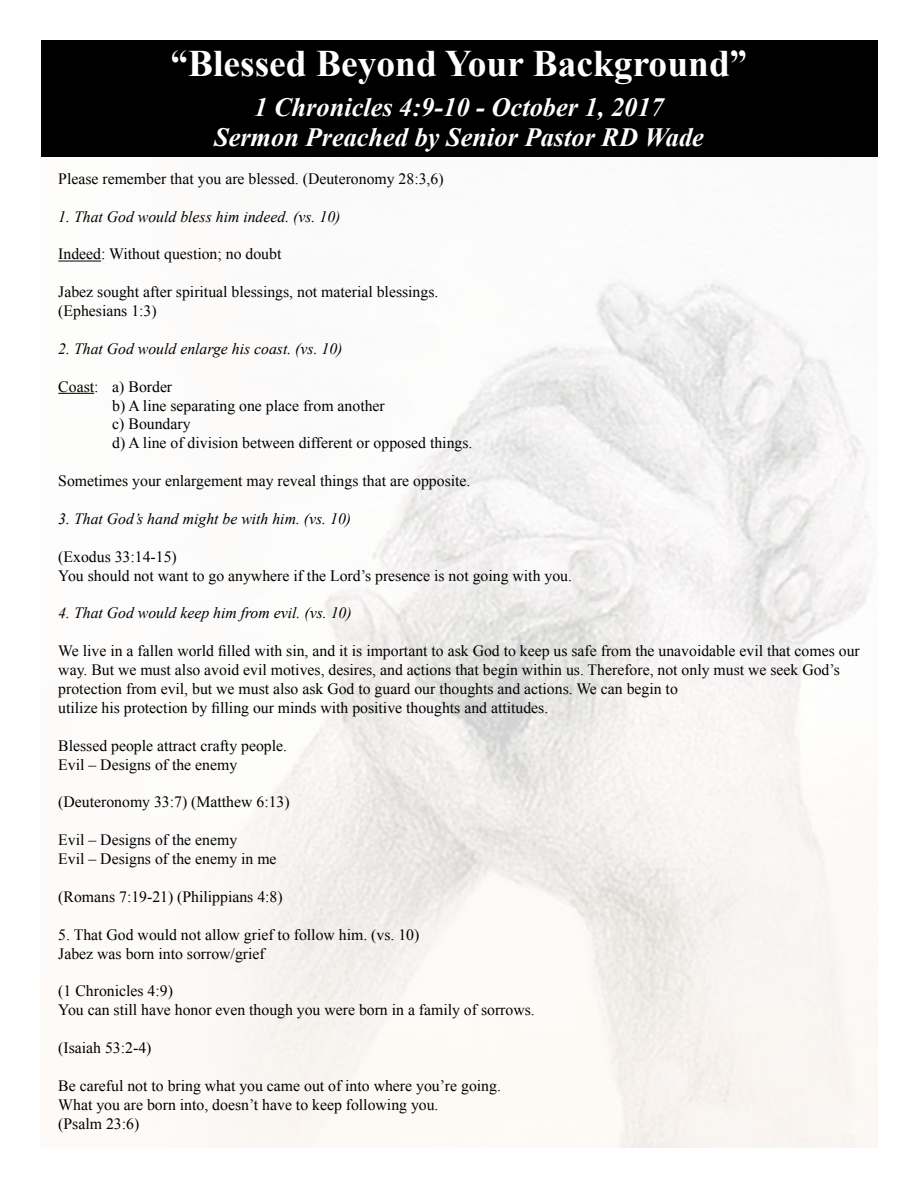
<style>
.page{position:relative;width:918px;height:1188px;background:#fff}
.page>*{position:absolute;margin:0;border:0;box-sizing:border-box;transform-origin:0 0}
.t1{font:700 37.5px "Times New Roman";color:#fff;scale:.91 1}
.t2{font:italic 700 26.4px/29.1px "Times New Roman";color:#fff;text-align:center}
.t3{font:15.75px/18.9px "Times New Roman";color:#000}
.t4{font:italic 15.75px "Times New Roman";color:#000}
</style>
<div class="page">
<div style="left:41px;top:40px;width:837px;height:117px;background:#000"></div>
<hr style="left:58px;top:261px;width:43px;height:1px;background:#000">
<hr style="left:58px;top:393px;width:36px;height:1px;background:#000">
<h1 class="t1" style="left:171px;top:38px;width:634px">“Blessed Beyond Your Background”</h1>
<h2 class="t2" style="left:214px;top:92px;width:491px">1 Chronicles 4:9-10 - October 1, 2017<br>Sermon Preached by Senior Pastor RD Wade</h2>
<p class="t3" style="left:58px;top:169px;width:387px">Please remember that you are blessed. (Deuteronomy 28:3,6)</p>
<p class="t4" style="left:58px;top:205px;width:284px">1. That God would bless him indeed. (vs. 10)</p>
<p class="t3" style="left:58px;top:244px;width:225px">Indeed: Without question; no doubt</p>
<p class="t3" style="left:58px;top:282px;width:382px">Jabez sought after spiritual blessings, not material blessings. (Ephesians 1:3)</p>
<p class="t4" style="left:58px;top:338px;width:286px">2. That God would enlarge his coast. (vs. 10)</p>
<p class="t3" style="left:112px;top:377px;width:362px;text-indent:-54px">Coast: a) Border<br>b) A line separating one place from another<br>c) Boundary<br>d) A line of division between different or opposed things.</p>
<p class="t3" style="left:58px;top:471px;width:414px">Sometimes your enlargement may reveal things that are opposite.</p>
<p class="t4" style="left:58px;top:508px;width:294px">3. That God’s hand might be with him. (vs. 10)</p>
<p class="t3" style="left:58px;top:547px;width:515px">(Exodus 33:14-15)<br>You should not want to go anywhere if the Lord’s presence is not going with you.</p>
<p class="t4" style="left:58px;top:602px;width:295px">4. That God would keep him from evil. (vs. 10)</p>
<p class="t3" style="left:58px;top:641px;width:803px">We live in a fallen world filled with sin, and it is important to ask God to keep us safe from the unavoidable evil that comes our way. But we must also avoid evil motives, desires, and actions that begin within us. Therefore, not only must we seek God’s protection from evil, but we must also ask God to guard our thoughts and actions. We can begin to<br>utilize his protection by filling our minds with positive thoughts and attitudes.</p>
<p class="t3" style="left:58px;top:736px;width:230px">Blessed people attract crafty people.<br>Evil – Designs of the enemy</p>
<p class="t3" style="left:58px;top:792px;width:233px">(Deuteronomy 33:7) (Matthew 6:13)</p>
<p class="t3" style="left:58px;top:830px;width:220px">Evil – Designs of the enemy<br>Evil – Designs of the enemy in me</p>
<p class="t3" style="left:58px;top:887px;width:226px">(Romans 7:19-21) (Philippians 4:8)</p>
<p class="t3" style="left:58px;top:925px;width:363px">5. That God would not allow grief to follow him. (vs. 10)<br>Jabez was born into sorrow/grief</p>
<p class="t3" style="left:58px;top:981px;width:478px">(1 Chronicles 4:9)<br>You can still have honor even though you were born in a family of sorrows.</p>
<p class="t3" style="left:58px;top:1038px;width:95px">(Isaiah 53:2-4)</p>
<p class="t3" style="left:58px;top:1076px;width:444px">Be careful not to bring what you came out of into where you’re going.<br>What you are born into, doesn’t have to keep following you.<br>(Psalm 23:6)</p>
</div>
